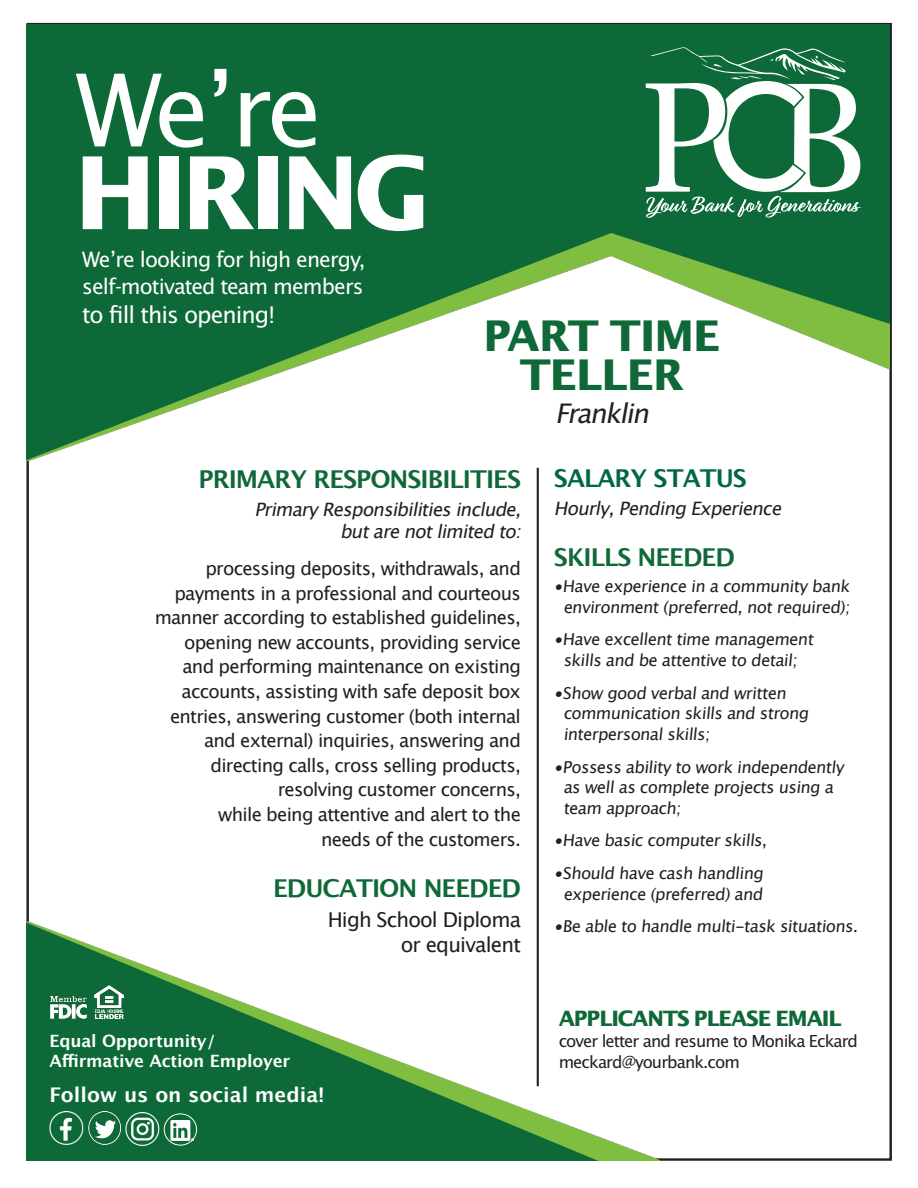
<style>
.page{position:relative;width:918px;height:1188px;background:#fff}
.page>*{position:absolute;margin:0;border:0;box-sizing:border-box;transform-origin:0 0}
.t1{font:700 109.05px "Lucida Sans EF";letter-spacing:-.05em;color:#fff}
.t2{font:109.05px "Lucida Sans EF";color:#fff}
.t3{font:700 45.9px "Lucida Sans EF";letter-spacing:-.02em;color:#0f6838}
.t4{font:italic 29.1px "Lucida Sans EF";color:#231f20}
.t5{font:25.05px "Lucida Sans EF";letter-spacing:-.04em;color:#fff}
.t6{font:700 24.6px "Lucida Grande";letter-spacing:-.04em;color:#0f6838}
.t7{font:700 24.6px "Lucida Grande";letter-spacing:-.04em;color:#00693f}
.t8{font:22.95px "Lucida Sans EF";letter-spacing:-.04em;color:#fff}
.t9{font:700 22.95px "Lucida Sans EF";letter-spacing:-.05em;color:#0f6838}
.t10{font:20.55px "Lucida Grande";letter-spacing:-.04em;color:#231f20}
.t11{font:700 20.25px "Lucida Grande";color:#fff}
.t12{font:18.45px/24.6px "Lucida Grande";letter-spacing:-.04em;color:#231f20;text-align:right}
.t13{font:italic 18.45px "Lucida Grande";color:#231f20}
.t14{font:18px "Lucida Sans EF";letter-spacing:-.05em;color:#231f20}
.t15{font:700 16.95px "Lucida Grande";letter-spacing:-.01em;color:#fff}
.t16{font:16.35px "Lucida Grande";color:#231f20}
</style>
<div class="page">
<img style="left:27px;top:909px;width:633px;height:252px">
<img style="left:27px;top:24px;width:863px;height:443px">
<svg style="left:646px;top:47px;width:215px;height:171px"></svg>
<hr style="left:537px;top:468px;width:2px;height:618px;background:#231f20">
<img style="left:51px;top:986px;width:73px;height:33px">
<img style="left:88px;top:1112px;width:34px;height:34px">
<img style="left:126px;top:1112px;width:34px;height:34px">
<img style="left:49px;top:1112px;width:34px;height:34px">
<img style="left:169px;top:1121px;width:24px;height:19px">
<div style="left:164px;top:1113px;width:33px;height:33px;border:1px solid #fff;border-radius:50%"></div>
<p class="t2" style="left:76px;top:53px;width:248px">We’re</p>
<p class="t1" style="left:74px;top:134px;width:358px">HIRING</p>
<p class="t8" style="left:82px;top:247px;width:285px">We’re looking for high energy,</p>
<p class="t8" style="left:82px;top:274px;width:283px">self-motivated team members</p>
<p class="t5" style="left:82px;top:302px;width:195px">to fill this opening!</p>
<p class="t3" style="left:483px;top:311px;width:239px">PART TIME</p>
<p class="t3" style="left:520px;top:350px;width:166px">TELLER</p>
<p class="t4" style="left:555px;top:398px;width:101px">Franklin</p>
<p class="t6" style="left:199px;top:459px;width:324px">PRIMARY RESPONSIBILITIES</p>
<p class="t13" style="left:254px;top:498px;width:274px">PrimaryResponsibilitiesinclude,</p>
<p class="t13" style="left:340px;top:521px;width:189px">butarenotlimitedto:</p>
<p class="t12" style="left:155px;top:556px;width:368px">processing deposits, withdrawals, and payments in a professional and courteous manner according to established guidelines, opening new accounts, providing service and performing maintenance on existing accounts, assisting with safe deposit box entries, answering customer (both internal</p>
<p class="t12" style="left:204px;top:729px;width:318px">and external) inquiries, answering and</p>
<p class="t12" style="left:210px;top:753px;width:312px">directing calls, cross selling products,</p>
<p class="t12" style="left:278px;top:778px;width:245px">resolving customer concerns,</p>
<p class="t12" style="left:218px;top:802px;width:304px">while being attentive and alert to the</p>
<p class="t12" style="left:321px;top:827px;width:201px">needs of the customers.</p>
<p class="t6" style="left:273px;top:869px;width:250px">EDUCATION NEEDED</p>
<p class="t10" style="left:328px;top:908px;width:195px">High School Diploma</p>
<p class="t10" style="left:401px;top:933px;width:122px">or equivalent</p>
<p class="t15" style="left:49px;top:1027px;width:168px">Equal Opportunity/</p>
<p class="t15" style="left:49px;top:1047px;width:242px">Affirmative Action Employer</p>
<p class="t11" style="left:49px;top:1078px;width:277px">Follow us on social media!</p>
<p class="t7" style="left:554px;top:458px;width:195px">SALARY STATUS</p>
<p class="t13" style="left:554px;top:497px;width:235px">Hourly,PendingExperience</p>
<p class="t6" style="left:554px;top:537px;width:182px">SKILLS NEEDED</p>
<p class="t16" style="left:554px;top:577px;width:300px">•Have experience in a community bank</p>
<p class="t16" style="left:563px;top:597px;width:291px">environment(preferred,notrequired);</p>
<p class="t16" style="left:554px;top:630px;width:264px">•Have excellenttime management</p>
<p class="t16" style="left:563px;top:651px;width:239px">skills and be attentive to detail;</p>
<p class="t16" style="left:554px;top:683px;width:237px">•Show good verbaland written</p>
<p class="t16" style="left:563px;top:704px;width:250px">communication skills and strong</p>
<p class="t16" style="left:563px;top:724px;width:151px">interpersonalskills;</p>
<p class="t16" style="left:554px;top:757px;width:295px">•Possess ability to work independently</p>
<p class="t16" style="left:563px;top:778px;width:275px">as wellas complete projects using a</p>
<p class="t16" style="left:563px;top:798px;width:123px">team approach;</p>
<p class="t16" style="left:554px;top:831px;width:218px">•Have basic computerskills,</p>
<p class="t16" style="left:554px;top:864px;width:214px">•Should have cash handling</p>
<p class="t16" style="left:563px;top:884px;width:204px">experience (preferred)and</p>
<p class="t16" style="left:554px;top:917px;width:309px">•Be able to handle multi-task situations.</p>
<p class="t9" style="left:559px;top:1006px;width:284px">APPLICANTS PLEASE EMAIL</p>
<p class="t14" style="left:559px;top:1032px;width:301px">cover letter and resume to Monika Eckard</p>
<p class="t14" style="left:559px;top:1053px;width:183px">meckard@yourbank.com</p>
</div>
